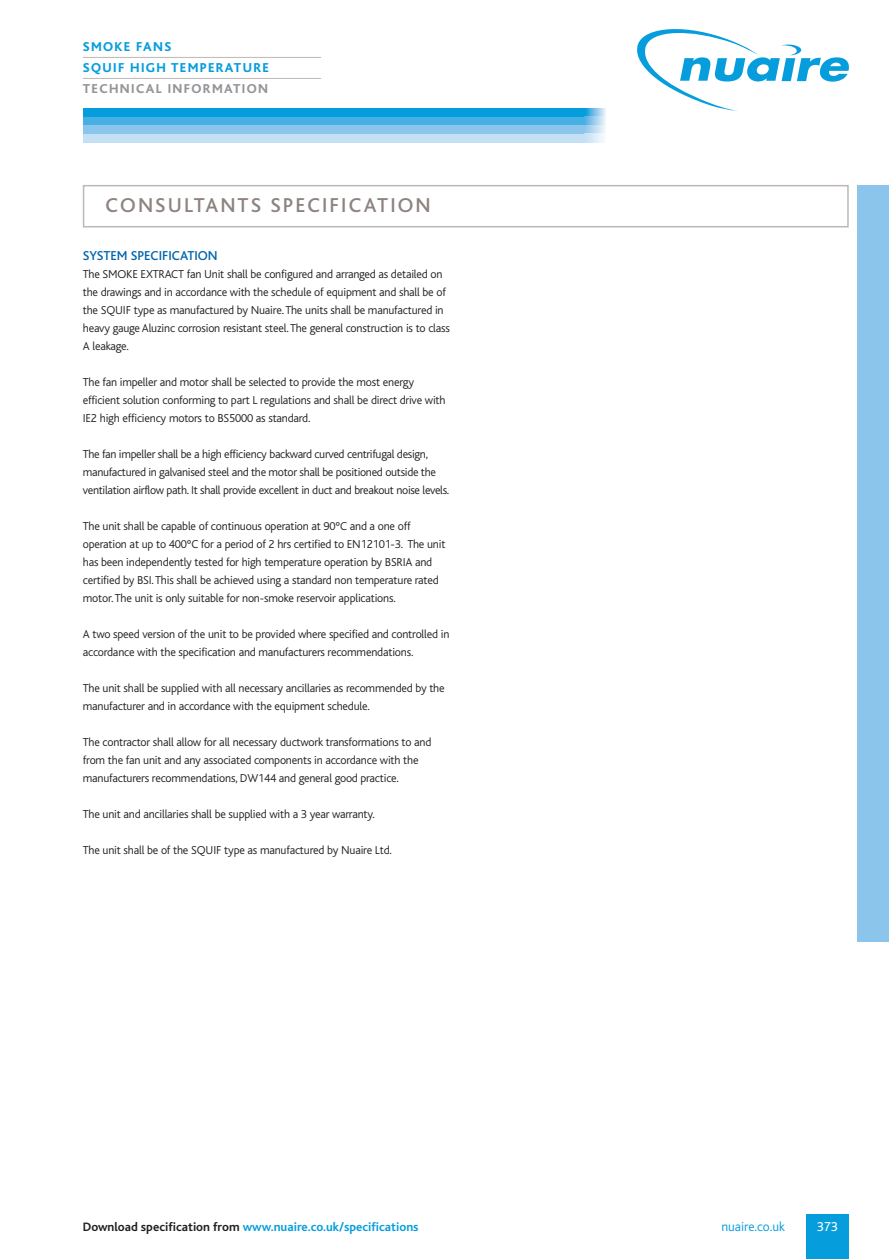
<style>
.page{position:relative;width:889px;height:1259px;background:#fff}
.page>*{position:absolute;margin:0;border:0;box-sizing:border-box;transform-origin:0 0}
.t1{font:500 21px "Bliss";letter-spacing:.1em;color:#8d8380}
.t2{font:800 13.5px/21px "Bliss";letter-spacing:.1em;color:#069ddc}
.t3{font:800 13.5px "Bliss";letter-spacing:.1em;color:#939598}
.t4{font:500 13.5px "Bliss";color:#0164ad}
.t5{font:300 13.5px "Bliss";color:#069ddc}
.t6{font:13.5px "Bliss";color:#fff}
.t7{font:700 12.75px "Bliss";color:#069ddc}
.t8{font:300 12px/18px "Bliss";letter-spacing:-.015em;color:#231f20}
.s1{color:#231f20}
</style>
<div class="page">
<svg style="left:637px;top:29px;width:211px;height:82px"></svg>
<div style="left:806px;top:1214px;width:42px;height:44px;background:#069ddc"></div>
<div style="left:83px;top:108px;width:527px;height:9px;background:#069ddc"></div>
<div style="left:83px;top:117px;width:527px;height:8px;background:#46afe3"></div>
<div style="left:83px;top:125px;width:527px;height:9px;background:#8bc5eb"></div>
<div style="left:83px;top:134px;width:527px;height:8px;background:#c4e0f4"></div>
<hr style="left:83px;top:57px;width:238px;height:1px;background:#bfb7b5">
<hr style="left:83px;top:78px;width:238px;height:1px;background:#bfb7b5">
<img style="left:585px;top:108px;width:21px;height:34px">
<hr style="left:606px;top:108px;width:4px;height:34px;background:#fff">
<div style="left:857px;top:185px;width:31px;height:756px;background:#8bc5eb"></div>
<div style="left:83px;top:185px;width:765px;height:42px;border:2px solid #bfb7b5"></div>
<p class="t2" style="left:83px;top:38px;width:188px">SMOKE FANS<br>SQUIF HIGH TEMPERATURE</p>
<p class="t3" style="left:83px;top:84px;width:187px">TECHNICAL INFORMATION</p>
<h1 class="t1" style="left:106px;top:199px;width:326px">CONSULTANTS SPECIFICATION</h1>
<p class="t4" style="left:83px;top:251px;width:136px">SYSTEM SPECIFICATION</p>
<p class="t8" style="left:83px;top:266px;width:368px">The SMOKE EXTRACT fan Unit shall be configured and arranged as detailed on the drawings and in accordance with the schedule of equipment and shall be of the SQUIF type as manufactured by Nuaire. The units shall be manufactured in heavy gauge Aluzinc corrosion resistant steel. The general construction is to class A leakage.</p>
<p class="t8" style="left:83px;top:374px;width:364px">The fan impeller and motor shall be selected to provide the most energy efficient solution conforming to part L regulations and shall be direct drive with<br>IE2 high efficiency motors to BS5000 as standard.</p>
<p class="t8" style="left:83px;top:446px;width:368px">The fan impeller shall be a high efficiency backward curved centrifugal design, manufactured in galvanised steel and the motor shall be positioned outside the ventilation airflow path. It shall provide excellent in duct and breakout noise levels.</p>
<p class="t8" style="left:83px;top:518px;width:364px">The unit shall be capable of continuous operation at 90°C and a one off operation at up to 400°C for a period of 2 hrs certified to EN12101-3. The unit has been independently tested for high temperature operation by BSRIA and certified by BSI. This shall be achieved using a standard non temperature rated motor. The unit is only suitable for non-smoke reservoir applications.</p>
<p class="t8" style="left:83px;top:626px;width:368px">A two speed version of the unit to be provided where specified and controlled in accordance with the specification and manufacturers recommendations.</p>
<p class="t8" style="left:83px;top:680px;width:363px">The unit shall be supplied with all necessary ancillaries as recommended by the manufacturer and in accordance with the equipment schedule.</p>
<p class="t8" style="left:83px;top:734px;width:350px">The contractor shall allow for all necessary ductwork transformations to and from the fan unit and any associated components in accordance with the manufacturers recommendations, DW144 and general good practice.</p>
<p class="t8" style="left:83px;top:806px;width:293px">The unit and ancillaries shall be supplied with a 3 year warranty.</p>
<p class="t8" style="left:83px;top:842px;width:310px">The unit shall be of the SQUIF type as manufactured by Nuaire Ltd.</p>
<p class="t7" style="left:83px;top:1222px;width:337px"><span class="s1">Download specification from</span> www.nuaire.co.uk/specifications</p>
<p class="t5" style="left:721px;top:1221px;width:65px">nuaire.co.uk</p>
<p class="t6" style="left:816px;top:1222px;width:23px">373</p>
</div>
